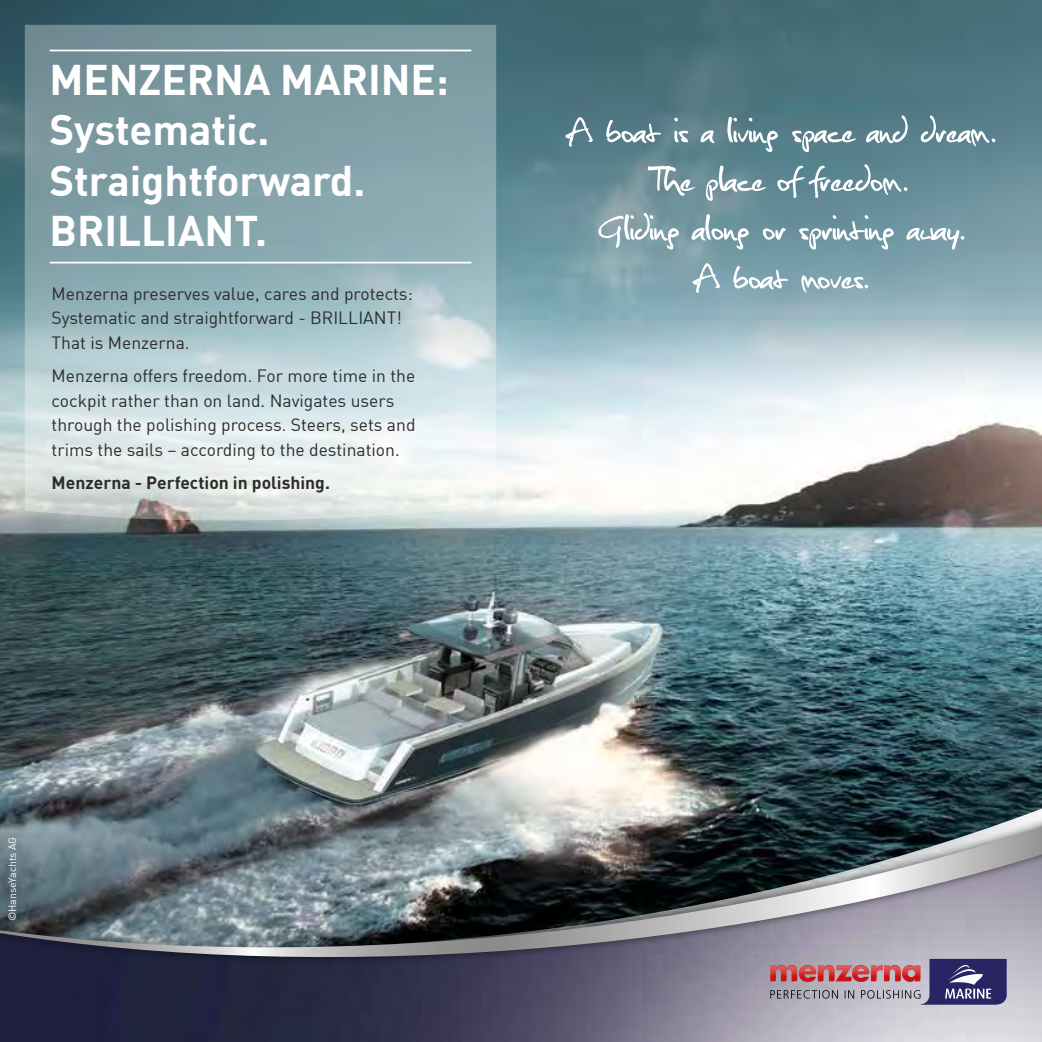
<style>
.page{position:relative;width:1042px;height:1042px;background:#fff}
.page>*{position:absolute;margin:0;border:0;box-sizing:border-box;transform-origin:0 0}
.t1{font:700 42px/50.4px "DIN Offc Pro";letter-spacing:-.005em;color:#fff}
.t2{font:17.5px/24.5px "DIN Offc Pro";color:#2c2c2b}
.t3{font:700 17.5px "DIN Offc Pro";color:#2c2c2b}
.t4{font:10.5px "DIN Offc Pro";color:#fff}
</style>
<div class="page">
<img style="left:0;top:0;width:1042px;height:803px">
<svg style="left:25px;top:25px;width:471px;height:497px;background:#a4bbc0"></svg>
<hr style="left:50px;top:50px;width:421px;height:1px;background:#fff">
<hr style="left:50px;top:262px;width:421px;height:1px;background:#fff">
<img style="left:0;top:966px;width:1042px;height:76px">
<svg style="left:0;top:803px;width:1042px;height:11px;background:#637175"></svg>
<div style="left:0;top:814px;width:1042px;height:152px;background:#000;opacity:.6"></div>
<svg style="left:0;top:826px;width:1042px;height:139px;background:#6a7078"></svg>
<svg style="left:692px;top:263px;width:176px;height:30px;background:#93b1bd"></svg>
<svg style="left:598px;top:213px;width:366px;height:37px;background:#89a7b1"></svg>
<svg style="left:648px;top:164px;width:259px;height:37px;background:#7d9da6"></svg>
<svg style="left:565px;top:115px;width:430px;height:37px;background:#6f909a"></svg>
<svg style="left:770px;top:959px;width:239px;height:45px;background:#92778f"></svg>
<h1 class="t1" style="left:50px;top:49px;width:401px">MENZERNA MARINE:<br>Systematic.<br>Straightforward.<br>BRILLIANT.</h1>
<p class="t2" style="left:52px;top:279px;width:363px">Menzerna preserves value, cares and protects:<br>Systematic and straightforward - BRILLIANT!<br>That is Menzerna.</p>
<p class="t2" style="left:52px;top:362px;width:365px">Menzerna offers freedom. For more time in the cockpit rather than on land. Navigates users through the polishing process. Steers, sets and trims the sails – according to the destination.</p>
<p class="t3" style="left:52px;top:468px;width:280px">Menzerna - Perfection in polishing.</p>
<p class="t4" style="left:4px;top:921px;width:86px;rotate:-90deg">©HanseYachts AG</p>
</div>
